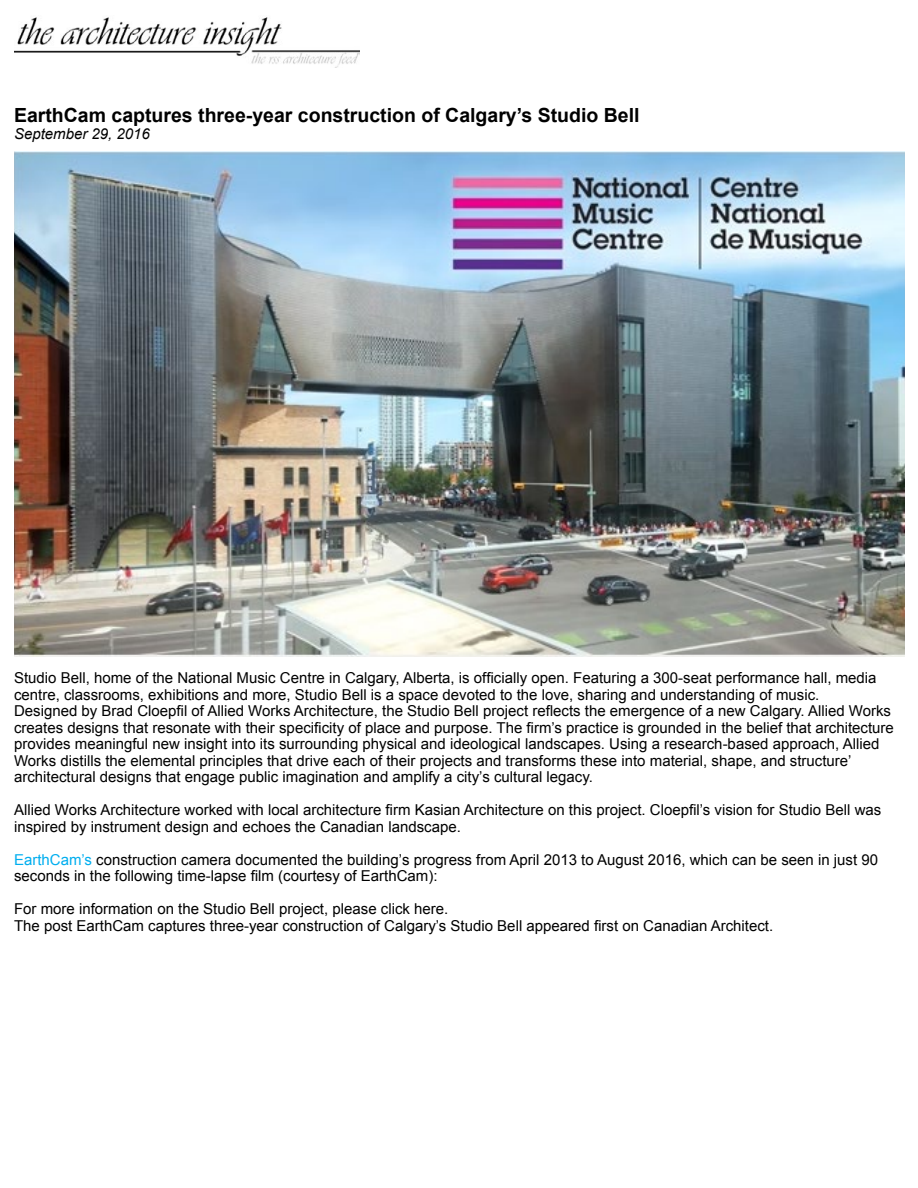
<style>
.page{position:relative;width:918px;height:1188px;background:#fff}
.page>*{position:absolute;margin:0;border:0;box-sizing:border-box;transform-origin:0 0}
.t1{font:700 19.5px "Arial";color:#000}
.t2{font:15px/16.5px "Arial";color:#000}
.t3{font:italic 15px "Arial";color:#000}
.s1{color:#00aeef}
</style>
<div class="page">
<img style="left:14px;top:151px;width:891px;height:505px">
<img style="left:14px;top:17px;width:346px;height:50px">
<h1 class="t1" style="left:14px;top:102px;width:627px">EarthCam captures three-year construction of Calgary’s Studio Bell</h1>
<p class="t3" style="left:14px;top:124px;width:137px">September 29, 2016</p>
<p class="t2" style="left:14px;top:670px;width:881px">Studio Bell, home of the National Music Centre in Calgary, Alberta, is officially open. Featuring a 300-seat performance hall, media centre, classrooms, exhibitions and more, Studio Bell is a space devoted to the love, sharing and understanding of music.<br>Designed by Brad Cloepfil of Allied Works Architecture, the Studio Bell project reflects the emergence of a new Calgary. Allied Works creates designs that resonate with their specificity of place and purpose. The firm’s practice is grounded in the belief that architecture provides meaningful new insight into its surrounding physical and ideological landscapes. Using a research-based approach, Allied Works distills the elemental principles that drive each of their projects and transforms these into material, shape, and structure’ architectural designs that engage public imagination and amplify a city’s cultural legacy.</p>
<p class="t2" style="left:14px;top:802px;width:869px">Allied Works Architecture worked with local architecture firm Kasian Architecture on this project. Cloepfil’s vision for Studio Bell was inspired by instrument design and echoes the Canadian landscape.</p>
<p class="t2" style="left:14px;top:851px;width:866px"><span class="s1">EarthCam’s</span> construction camera documented the building’s progress from April 2013 to August 2016, which can be seen in just 90 seconds in the following time-lapse film (courtesy of EarthCam):</p>
<p class="t2" style="left:14px;top:901px;width:761px">For more information on the Studio Bell project, please click here.<br>The post EarthCam captures three-year construction of Calgary’s Studio Bell appeared first on Canadian Architect.</p>
</div>
